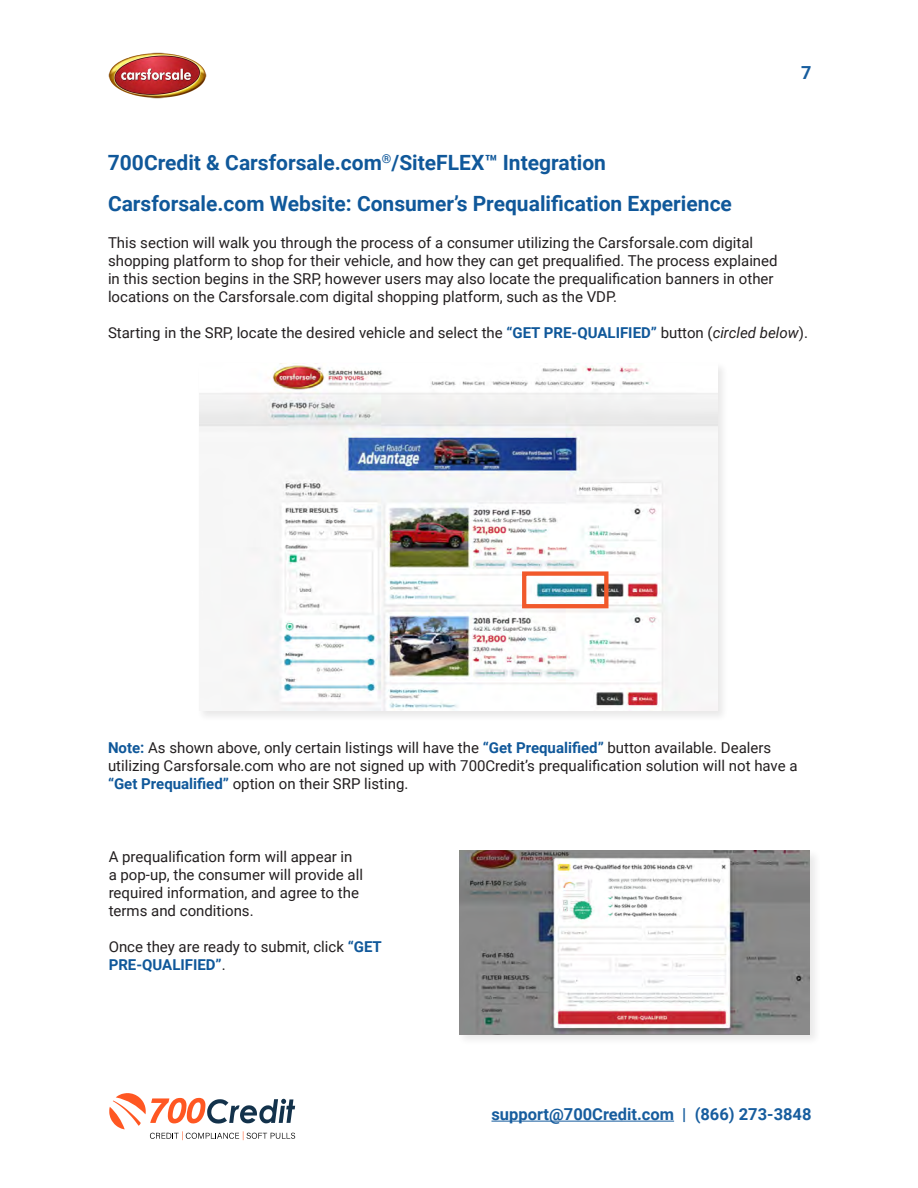
<style>
.page{position:relative;width:918px;height:1188px;background:#fff}
.page>*{position:absolute;margin:0;border:0;box-sizing:border-box;transform-origin:0 0}
.t1{font:700 21px "Roboto";color:#10589a}
.t2{font:700 18px "Roboto";color:#175d9e}
.t3{font:700 16.5px "Roboto";color:#175d9e}
.t4{font:15px/18px "Roboto";color:#231f20}
.s1{font-weight:700;color:#10589a}
.s2{font-style:italic}
</style>
<div class="page">
<img style="left:108px;top:52px;width:99px;height:46px">
<hr style="left:491px;top:1121px;width:183px;height:1px;background:#175d9e">
<svg style="left:109px;top:1093px;width:186px;height:47px"></svg>
<div style="left:197px;top:362px;width:531px;height:360px;background:#f7f7f7"></div>
<img style="left:199px;top:365px;width:518px;height:343px">
<div style="left:522px;top:571px;width:86px;height:37px;border:4px solid #f1592b"></div>
<div style="left:456px;top:848px;width:366px;height:198px;background:#231f20;opacity:.1"></div>
<img style="left:459px;top:851px;width:351px;height:183px">
<p class="t1" style="left:108px;top:147px;width:500px">700Credit &amp; Carsforsale.com<sup>®</sup>/SiteFLEX™ Integration</p>
<p class="t2" style="left:801px;top:60px;width:12px">7</p>
<p class="t1" style="left:108px;top:189px;width:625px">Carsforsale.com Website: Consumer’s Prequalification Experience</p>
<p class="t4" style="left:108px;top:233px;width:671px">This section will walk you through the process of a consumer utilizing the Carsforsale.com digital shopping platform to shop for their vehicle, and how they can get prequalified. The process explained in this section begins in the SRP, however users may also locate the prequalification banners in other locations on the Carsforsale.com digital shopping platform, such as the VDP.</p>
<p class="t4" style="left:108px;top:323px;width:702px">Starting in the SRP, locate the desired vehicle and select the <span class="s1">“GET PRE-QUALIFIED”</span> button (<span class="s2">circled below</span>).</p>
<p class="t4" style="left:108px;top:738px;width:691px"><span class="s1">Note:</span> As shown above, only certain listings will have the <span class="s1">“Get Prequalified”</span> button available. Dealers utilizing Carsforsale.com who are not signed up with 700Credit’s prequalification solution will not have a <span class="s1">“Get Prequalified”</span> option on their SRP listing.</p>
<p class="t4" style="left:109px;top:847px;width:256px">A prequalification form will appear in a pop-up, the consumer will provide all required information, and agree to the terms and conditions.</p>
<p class="t4" style="left:109px;top:937px;width:275px">Once they are ready to submit, click <span class="s1">“GET<br>PRE-QUALIFIED”</span>.</p>
<p class="t3" style="left:491px;top:1102px;width:322px">support@700Credit.com | (866) 273-3848</p>
</div>
